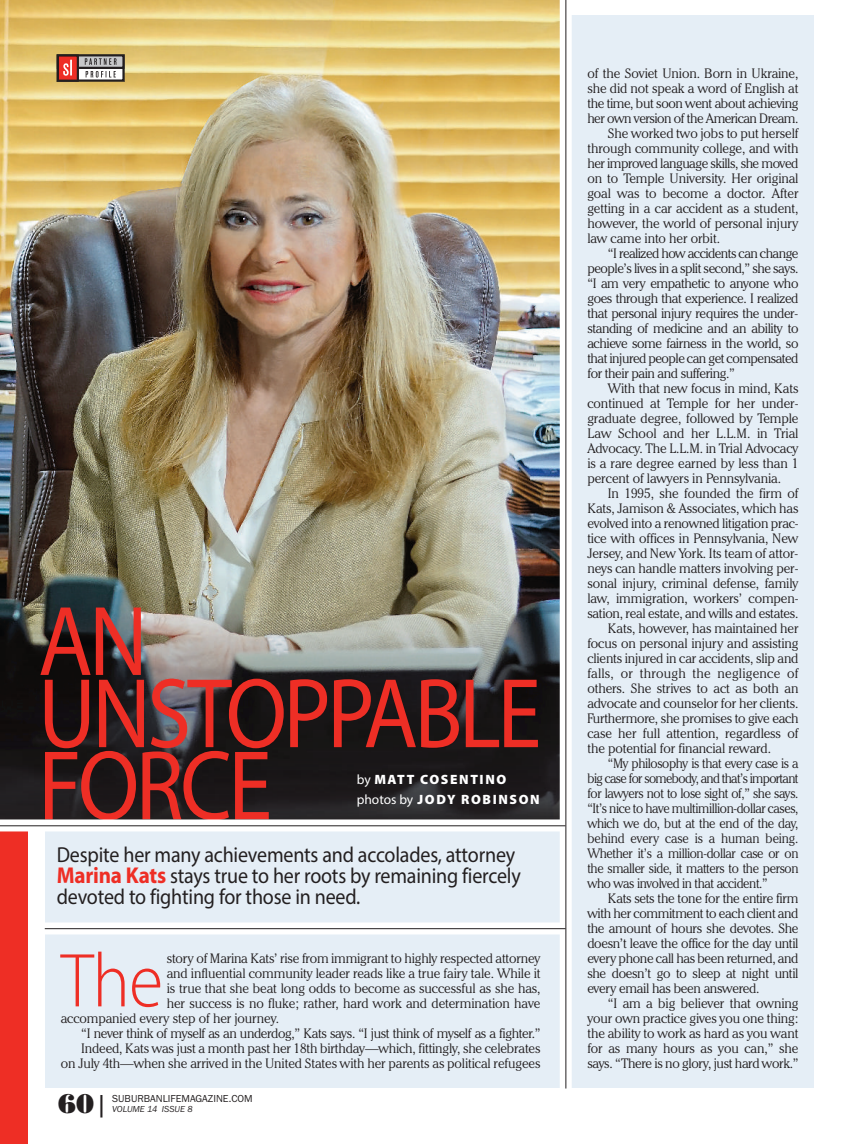
<style>
.page{position:relative;width:867px;height:1144px;background:#fff}
.page>*{position:absolute;margin:0;border:0;box-sizing:border-box;transform-origin:0 0}
.t1{font:99.9px/72.2px "Myriad Pro";letter-spacing:-.04em;color:#ee2e25;scale:.89 1}
.t2{font:300 76.95px "Myriad Pro";color:#ee2e25;scale:.91 1}
.t3{font:27px "Bodoni Poster";color:#231f20}
.t4{font:21.75px/21px "Myriad Pro";letter-spacing:-.01em;color:#231f20;scale:.92 1}
.t5{font:300 13.5px "Cheltenham IT Cby BT";letter-spacing:-.005em;color:#231f20}
.t6{font:300 13.5px "Cheltenham IT Cby BT";letter-spacing:-.025em;color:#231f20}
.t7{font:300 13.5px "Cheltenham IT Cby BT";letter-spacing:-.025em;color:#231f20;scale:.96 1}
.t8{font:300 13.5px "Cheltenham IT Cby BT";letter-spacing:-.03em;color:#231f20}
.t9{font:300 13.5px "Cheltenham IT Cby BT";letter-spacing:-.035em;color:#231f20}
.t10{font:300 13.5px "Cheltenham IT Cby BT";letter-spacing:-.045em;color:#231f20;scale:.96 1}
.t11{font:900 13.5px/19.5px "Myriad Pro";letter-spacing:.12em;color:#fff}
.t12{font:300 13.5px "Cheltenham IT Cby BT";letter-spacing:.02em;color:#231f20}
.t13{font:300 13.5px "Cheltenham IT Cby BT";letter-spacing:-.005em;color:#231f20;scale:.96 1}
.t14{font:10.5px "Franklin Gothic";color:#231f20}
.t15{font:italic 9px "Franklin Gothic";color:#231f20}
.s1{font-weight:400}
.s2{font-weight:700;font-size:22.95px;color:#ee2e25}
.s3{font-family:"Franklin Gothic"}
</style>
<div class="page">
<div style="left:45px;top:15px;width:768px;height:1073px;background:#e5eef6"></div>
<img style="left:0;top:0;width:559px;height:614px">
<img style="left:0;top:614px;width:559px;height:205px">
<img style="left:45px;top:678px;width:493px;height:70px">
<img style="left:45px;top:750px;width:224px;height:69px">
<img style="left:57px;top:54px;width:68px;height:28px">
<img style="left:59px;top:56px;width:18px;height:24px">
<svg style="left:63px;top:60px;width:9px;height:16px"></svg>
<svg style="left:86px;top:71px;width:30px;height:7px"></svg>
<svg style="left:85px;top:58px;width:31px;height:7px"></svg>
<div style="left:31px;top:922px;width:531px;height:12px;background:#fff"></div>
<div style="left:559px;top:0;width:12px;height:1096px;background:#fff"></div>
<hr style="left:45px;top:928px;width:520px;height:1px;background:#231f20">
<div style="left:0;top:823px;width:28px;height:321px;background:#ee2e25"></div>
<div style="left:0;top:819px;width:562px;height:12px;background:#fff"></div>
<hr style="left:0;top:825px;width:565px;height:1px;background:#231f20">
<hr style="left:565px;top:0;width:1px;height:1088px;background:#231f20">
<h1 class="t1" style="left:38px;top:613px;width:566px">AN<br>UNSTOPPABLE<br>FORCE</h1>
<p class="t11" style="left:356px;top:771px;width:184px"><span class="s1">by</span> MATT COSENTINO <span class="s1">photos by</span> JODY ROBINSON</p>
<h3 class="t4" style="left:57px;top:846px;width:505px">Despite her many achievements and accolades, attorney<br><span class="s2">Marina Kats</span> stays true to her roots by remaining fiercely devoted to fighting for those in need.</h3>
<h2 class="t2" style="left:61px;top:951px;width:114px">The</h2>
<p class="t5" style="left:167px;top:953px;width:375px">story of Marina Kats’ rise from immigrant to highly respected attorney</p>
<p class="t5" style="left:167px;top:968px;width:375px">and influential community leader reads like a true fairy tale. While it</p>
<p class="t5" style="left:167px;top:983px;width:375px">is true that she beat long odds to become as successful as she has,</p>
<p class="t5" style="left:167px;top:998px;width:375px">her success is no fluke; rather, hard work and determination have</p>
<p class="t5" style="left:61px;top:1013px;width:220px">accompanied every step of her journey.</p>
<p class="t6" style="left:81px;top:1028px;width:460px">“I never think of myself as an underdog,” Kats says. “I just think of myself as a fighter.”</p>
<p class="t5" style="left:81px;top:1043px;width:460px">Indeed, Kats was just a month past her 18th birthday—which, fittingly, she celebrates</p>
<p class="t5" style="left:61px;top:1058px;width:481px">on July 4th—when she arrived in the United States with her parents as political refugees</p>
<h3 class="t3" style="left:58px;top:1088px;width:52px">60<span class="s3">|</span></h3>
<p class="t14" style="left:112px;top:1092px;width:142px">SUBURBANLIFEMAGAZINE.COM</p>
<p class="t15" style="left:112px;top:1104px;width:82px">VOLUME 14 ISSUE 8</p>
<p class="t5" style="left:587px;top:68px;width:212px">of the Soviet Union. Born in Ukraine,</p>
<p class="t5" style="left:587px;top:83px;width:212px">she did not speak a word of English at</p>
<p class="t8" style="left:587px;top:98px;width:212px">the time, but soon went about achieving</p>
<p class="t9" style="left:587px;top:113px;width:212px">her own version of the American Dream.</p>
<p class="t5" style="left:607px;top:128px;width:192px">She worked two jobs to put herself</p>
<p class="t5" style="left:587px;top:143px;width:212px">through community college, and with</p>
<p class="t9" style="left:587px;top:158px;width:212px">her improved language skills, she moved</p>
<p class="t5" style="left:587px;top:173px;width:212px">on to Temple University. Her original</p>
<p class="t5" style="left:587px;top:188px;width:212px">goal was to become a doctor. After</p>
<p class="t5" style="left:587px;top:203px;width:212px">getting in a car accident as a student,</p>
<p class="t5" style="left:587px;top:218px;width:212px">however, the world of personal injury</p>
<p class="t5" style="left:587px;top:233px;width:134px">law came into her orbit.</p>
<p class="t9" style="left:607px;top:248px;width:192px">“I realized how accidents can change</p>
<p class="t8" style="left:587px;top:263px;width:212px">people’s lives in a split second,” she says.</p>
<p class="t6" style="left:587px;top:278px;width:212px">“I am very empathetic to anyone who</p>
<p class="t6" style="left:587px;top:293px;width:212px">goes through that experience. I realized</p>
<p class="t6" style="left:587px;top:308px;width:212px">that personal injury requires the under-</p>
<p class="t6" style="left:587px;top:323px;width:212px">standing of medicine and an ability to</p>
<p class="t6" style="left:587px;top:338px;width:212px">achieve some fairness in the world, so</p>
<p class="t8" style="left:587px;top:353px;width:212px">that injured people can get compensated</p>
<p class="t6" style="left:587px;top:368px;width:149px">for their pain and suffering.”</p>
<p class="t5" style="left:607px;top:383px;width:192px">With that new focus in mind, Kats</p>
<p class="t5" style="left:587px;top:398px;width:212px">continued at Temple for her under-</p>
<p class="t5" style="left:587px;top:413px;width:212px">graduate degree, followed by Temple</p>
<p class="t5" style="left:587px;top:428px;width:212px">Law School and her L.L.M. in Trial</p>
<p class="t5" style="left:587px;top:443px;width:212px">Advocacy. The L.L.M. in Trial Advocacy</p>
<p class="t5" style="left:587px;top:458px;width:212px">is a rare degree earned by less than 1</p>
<p class="t5" style="left:587px;top:473px;width:195px">percent of lawyers in Pennsylvania.</p>
<p class="t5" style="left:607px;top:488px;width:192px">In 1995, she founded the firm of</p>
<p class="t5" style="left:587px;top:503px;width:212px">Kats, Jamison &amp; Associates, which has</p>
<p class="t5" style="left:587px;top:518px;width:212px">evolved into a renowned litigation prac-</p>
<p class="t5" style="left:587px;top:533px;width:212px">tice with offices in Pennsylvania, New</p>
<p class="t5" style="left:587px;top:548px;width:212px">Jersey, and New York. Its team of attor-</p>
<p class="t5" style="left:587px;top:563px;width:212px">neys can handle matters involving per-</p>
<p class="t5" style="left:587px;top:578px;width:212px">sonal injury, criminal defense, family</p>
<p class="t5" style="left:587px;top:593px;width:212px">law, immigration, workers’ compen-</p>
<p class="t5" style="left:587px;top:608px;width:212px">sation, real estate, and wills and estates.</p>
<p class="t5" style="left:607px;top:623px;width:192px">Kats, however, has maintained her</p>
<p class="t5" style="left:587px;top:638px;width:212px">focus on personal injury and assisting</p>
<p class="t5" style="left:587px;top:653px;width:212px">clients injured in car accidents, slip and</p>
<p class="t12" style="left:587px;top:668px;width:212px">falls, or through the negligence of</p>
<p class="t5" style="left:587px;top:683px;width:212px">others. She strives to act as both an</p>
<p class="t5" style="left:587px;top:698px;width:212px">advocate and counselor for her clients.</p>
<p class="t5" style="left:587px;top:713px;width:212px">Furthermore, she promises to give each</p>
<p class="t5" style="left:587px;top:728px;width:212px">case her full attention, regardless of</p>
<p class="t5" style="left:587px;top:743px;width:185px">the potential for financial reward.</p>
<p class="t7" style="left:607px;top:758px;width:200px">“My philosophy is that every case is a</p>
<p class="t10" style="left:587px;top:773px;width:221px">big case for somebody, and that’s important</p>
<p class="t7" style="left:587px;top:788px;width:221px">for lawyers not to lose sight of,” she says.</p>
<p class="t7" style="left:587px;top:803px;width:221px">“It’s nice to have multimillion-dollar cases,</p>
<p class="t7" style="left:587px;top:818px;width:221px">which we do, but at the end of the day,</p>
<p class="t13" style="left:587px;top:833px;width:221px">behind every case is a human being.</p>
<p class="t7" style="left:587px;top:848px;width:221px">Whether it’s a million-dollar case or on</p>
<p class="t7" style="left:587px;top:863px;width:221px">the smaller side, it matters to the person</p>
<p class="t7" style="left:587px;top:878px;width:189px">who was involved in that accident.”</p>
<p class="t5" style="left:607px;top:893px;width:192px">Kats sets the tone for the entire firm</p>
<p class="t6" style="left:587px;top:908px;width:212px">with her commitment to each client and</p>
<p class="t5" style="left:587px;top:923px;width:212px">the amount of hours she devotes. She</p>
<p class="t5" style="left:587px;top:938px;width:212px">doesn’t leave the office for the day until</p>
<p class="t6" style="left:587px;top:953px;width:212px">every phone call has been returned, and</p>
<p class="t5" style="left:587px;top:968px;width:212px">she doesn’t go to sleep at night until</p>
<p class="t5" style="left:587px;top:983px;width:173px">every email has been answered.</p>
<p class="t5" style="left:607px;top:998px;width:192px">“I am a big believer that owning</p>
<p class="t5" style="left:587px;top:1013px;width:212px">your own practice gives you one thing:</p>
<p class="t5" style="left:587px;top:1028px;width:212px">the ability to work as hard as you want</p>
<p class="t5" style="left:587px;top:1043px;width:212px">for as many hours as you can,” she</p>
<p class="t6" style="left:587px;top:1058px;width:212px">says. “There is no glory, just hard work.”</p>
</div>
